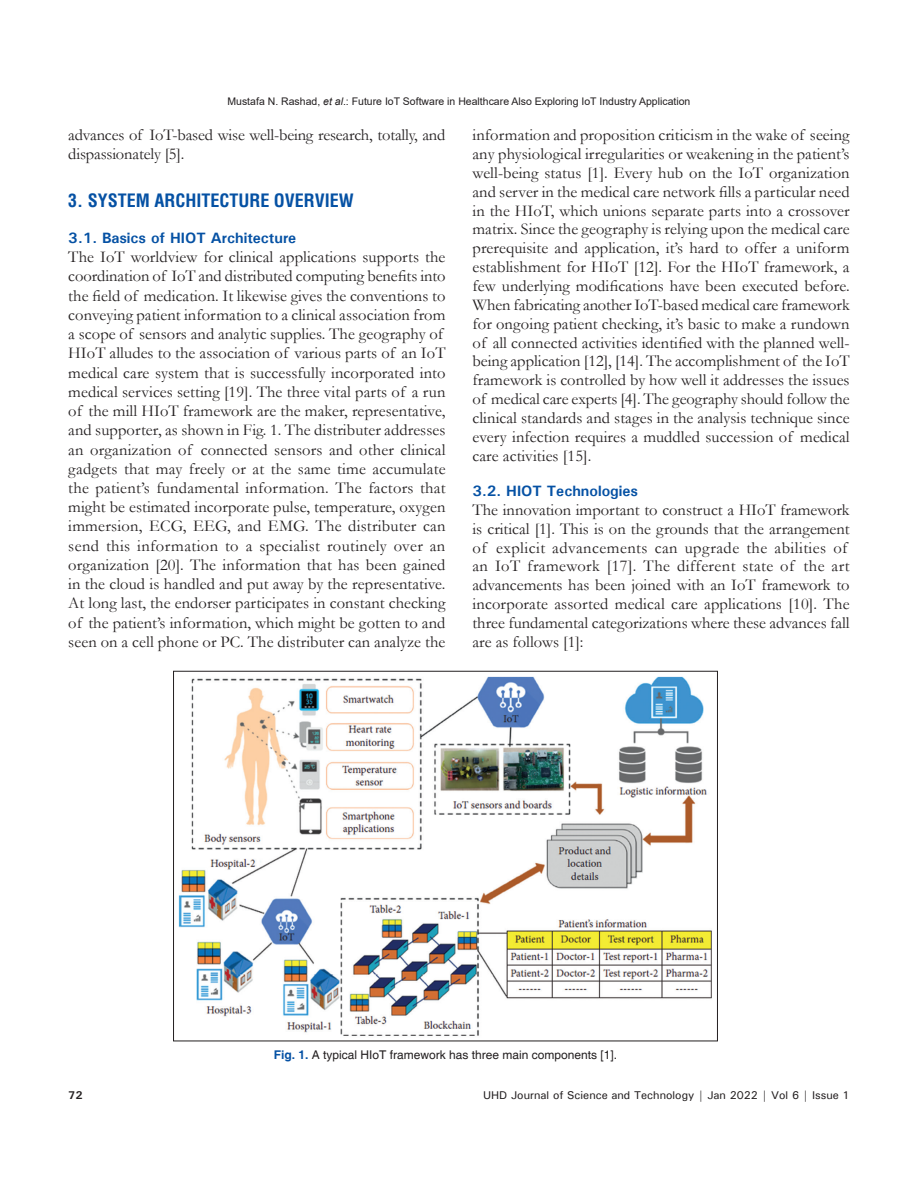
<style>
.page{position:relative;width:918px;height:1188px;background:#fff}
.page>*{position:absolute;margin:0;border:0;box-sizing:border-box;transform-origin:0 0}
.t1{font:700 condensed 18px "Helvetica";color:#0551a4}
.TX{font:16.5px/19.2px "Garamond";letter-spacing:.005em;color:#231f20}
.TX_No_After_Space{font:16.5px/18.9px "Garamond";color:#231f20}
.t2{font:700 15px "Univers";color:#0551a4}
.FGC{font:12px "Helvetica";color:#231f20}
.t3{font:500 11.25px "Univers";color:#231f20}
.t4{font:700 11.25px "Univers";color:#231f20}
.t5{font:10.5px "Arial";color:#231f20}
.s1{font-style:italic}
.s2{font-weight:700;color:#0551a4}
</style>
<div class="page">
<img style="left:178px;top:676px;width:534px;height:360px">
<p class="t5" style="left:227px;top:94px;width:465px">Mustafa N. Rashad, <span class="s1">et al</span>.: Future IoT Software in Healthcare Also Exploring IoT Industry Application</p>
<p class="TX" style="left:68px;top:125px;width:379px">advances of IoT-based wise well-being research, totally, and dispassionately [5].</p>
<h1 class="t1" style="left:68px;top:189px;width:287px">3. SYSTEM ARCHITECTURE OVERVIEW</h1>
<h2 class="t2" style="left:68px;top:228px;width:229px">3.1. Basics of HIOT Architecture</h2>
<p class="TX" style="left:68px;top:247px;width:379px">The IoT worldview for clinical applications supports the coordination of IoT and distributed computing benefits into the field of medication. It likewise gives the conventions to conveying patient information to a clinical association from a scope of sensors and analytic supplies. The geography of HIoT alludes to the association of various parts of an IoT medical care system that is successfully incorporated into medical services setting [19]. The three vital parts of a run of the mill HIoT framework are the maker, representative, and supporter, as shown in Fig. 1. The distributer addresses an organization of connected sensors and other clinical gadgets that may freely or at the same time accumulate the patient’s fundamental information. The factors that might be estimated incorporate pulse, temperature, oxygen immersion, ECG, EEG, and EMG. The distributer can send this information to a specialist routinely over an organization [20]. The information that has been gained in the cloud is handled and put away by the representative.<br>At long last, the endorser participates in constant checking of the patient’s information, which might be gotten to and seen on a cell phone or PC. The distributer can analyze the</p>
<p class="TX" style="left:473px;top:125px;width:379px;text-align:justify">information and proposition criticism in the wake of seeing any physiological irregularities or weakening in the patient’s well-being status [1]. Every hub on the IoT organization and server in the medical care network fills a particular need in the HIoT, which unions separate parts into a crossover matrix. Since the geography is relying upon the medical care prerequisite and application, it’s hard to offer a uniform establishment for HIoT [12]. For the HIoT framework, a few underlying modifications have been executed before.<br>When fabricating another IoT-based medical care framework for ongoing patient checking, it’s basic to make a rundown of all connected activities identified with the planned well&shy;being application [12], [14]. The accomplishment of the IoT framework is controlled by how well it addresses the issues of medical care experts [4]. The geography should follow the clinical standards and stages in the analysis technique since every infection requires a muddled succession of medical care activities [15].</p>
<h2 class="t2" style="left:473px;top:481px;width:167px">3.2. HIOT Technologies</h2>
<p class="TX_No_After_Space" style="left:473px;top:500px;width:379px">The innovation important to construct a HIoT framework is critical [1]. This is on the grounds that the arrangement of explicit advancements can upgrade the abilities of an IoT framework [17]. The different state of the art advancements has been joined with an IoT framework to incorporate assorted medical care applications [10]. The three fundamental categorizations where these advances fall are as follows [1]:</p>
<p class="FGC" style="left:274px;top:1048px;width:345px"><span class="s2">Fig. 1.</span> A typical HIoT framework has three main components [1].</p>
<p class="t4" style="left:68px;top:1088px;width:16px">72</p>
<p class="t3" style="left:483px;top:1088px;width:368px">UHD Journal of Science and Technology | Jan 2022 | Vol 6 | Issue 1</p>
</div>
